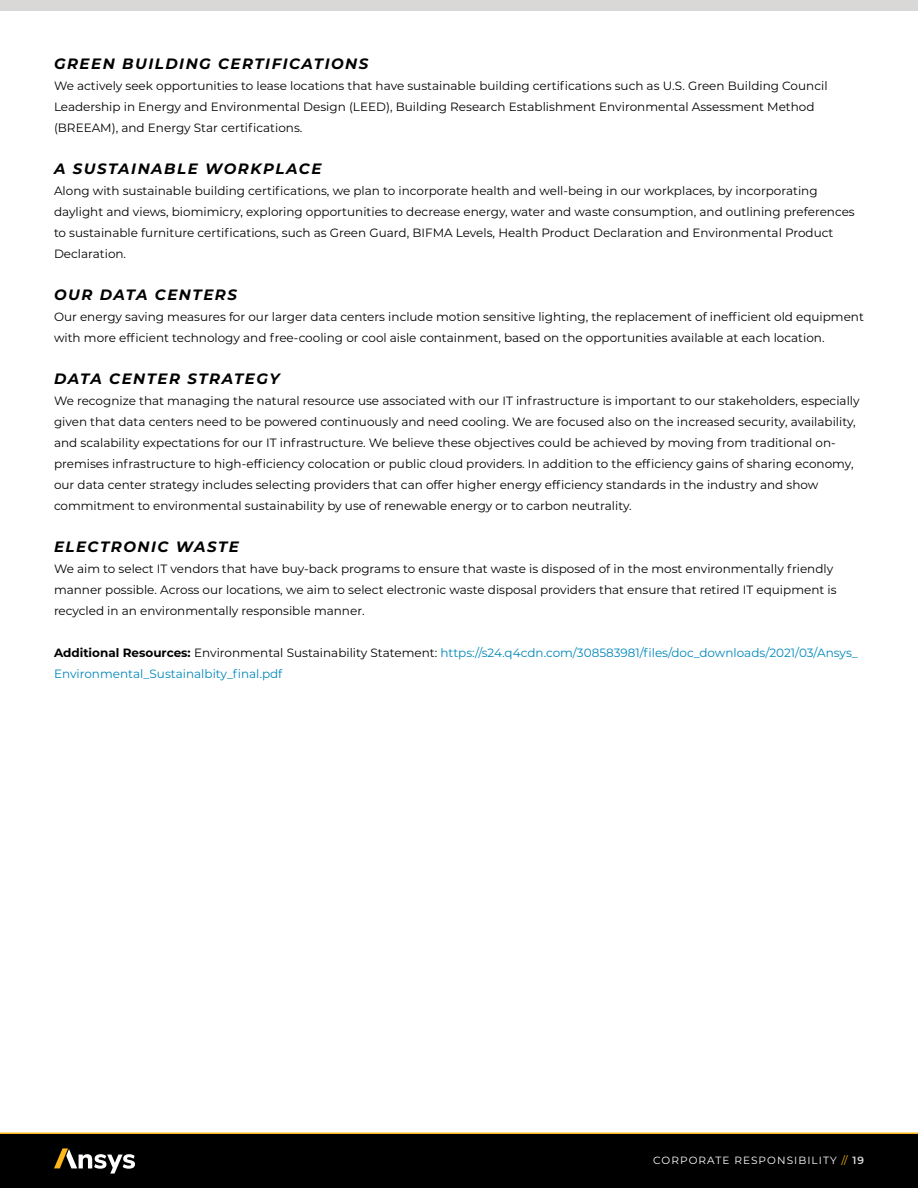
<style>
.page{position:relative;width:918px;height:1188px;background:#fff}
.page>*{position:absolute;margin:0;border:0;box-sizing:border-box;transform-origin:0 0}
.t1{font:italic 700 15px "Montserrat";letter-spacing:.1em;color:#000}
.t2{font:12px/21px "Montserrat";color:#000}
.t3{font:12px/21px "Montserrat";color:#0087ba}
.t4{font:10.5px "Montserrat";letter-spacing:.1em;color:#fff}
.s1{font-weight:700;color:#000}
.s2{color:#000}
.s3{color:#fdb71a}
.s4{font-weight:600;color:#d9d8d6}
</style>
<div class="page">
<div style="left:0;top:1134px;width:918px;height:54px;background:#000"></div>
<hr style="left:0;top:1132px;width:918px;height:2px;background:#fdb71a">
<svg style="left:54px;top:1148px;width:81px;height:26px"></svg>
<div style="left:0;top:0;width:918px;height:10px;background:#d9d8d6"></div>
<p class="t1" style="left:54px;top:52px;width:316px">GREEN BUILDING CERTIFICATIONS</p>
<p class="t2" style="left:54px;top:74px;width:775px">We actively seek opportunities to lease locations that have sustainable building certifications such as U.S. Green Building Council<br>Leadership in Energy and Environmental Design (LEED), Building Research Establishment Environmental Assessment Method (BREEAM), and Energy Star certifications.</p>
<p class="t1" style="left:54px;top:157px;width:269px">A SUSTAINABLE WORKPLACE</p>
<p class="t2" style="left:54px;top:179px;width:802px">Along with sustainable building certifications, we plan to incorporate health and well-being in our workplaces, by incorporating daylight and views, biomimicry, exploring opportunities to decrease energy, water and waste consumption, and outlining preferences to sustainable furniture certifications, such as Green Guard, BIFMA Levels, Health Product Declaration and Environmental Product Declaration.</p>
<p class="t1" style="left:54px;top:283px;width:185px">OUR DATA CENTERS</p>
<p class="t2" style="left:54px;top:305px;width:811px">Our energy saving measures for our larger data centers include motion sensitive lighting, the replacement of inefficient old equipment with more efficient technology and free-cooling or cool aisle containment, based on the opportunities available at each location.</p>
<p class="t1" style="left:54px;top:367px;width:227px">DATA CENTER STRATEGY</p>
<p class="t2" style="left:54px;top:389px;width:807px">We recognize that managing the natural resource use associated with our IT infrastructure is important to our stakeholders, especially given that data centers need to be powered continuously and need cooling. We are focused also on the increased security, availability, and scalability expectations for our IT infrastructure. We believe these objectives could be achieved by moving from traditional on&shy;premises infrastructure to high-efficiency colocation or public cloud providers. In addition to the efficiency gains of sharing economy, our data center strategy includes selecting providers that can offer higher energy efficiency standards in the industry and show commitment to environmental sustainability by use of renewable energy or to carbon neutrality.</p>
<p class="t1" style="left:54px;top:535px;width:186px">ELECTRONIC WASTE</p>
<p class="t2" style="left:54px;top:557px;width:784px">We aim to select IT vendors that have buy-back programs to ensure that waste is disposed of in the most environmentally friendly manner possible. Across our locations, we aim to select electronic waste disposal providers that ensure that retired IT equipment is recycled in an environmentally responsible manner.</p>
<p class="t3" style="left:54px;top:641px;width:805px"><span class="s1">Additional Resources:</span> <span class="s2">Environmental Sustainability Statement:</span> https://s24.q4cdn.com/308583981/files/doc_downloads/2021/03/Ansys_<br>Environmental_Sustainalbity_final.pdf</p>
<p class="t4" style="left:653px;top:1153px;width:212px">CORPORATE RESPONSIBILITY <span class="s3">//</span> <span class="s4">19</span></p>
</div>
